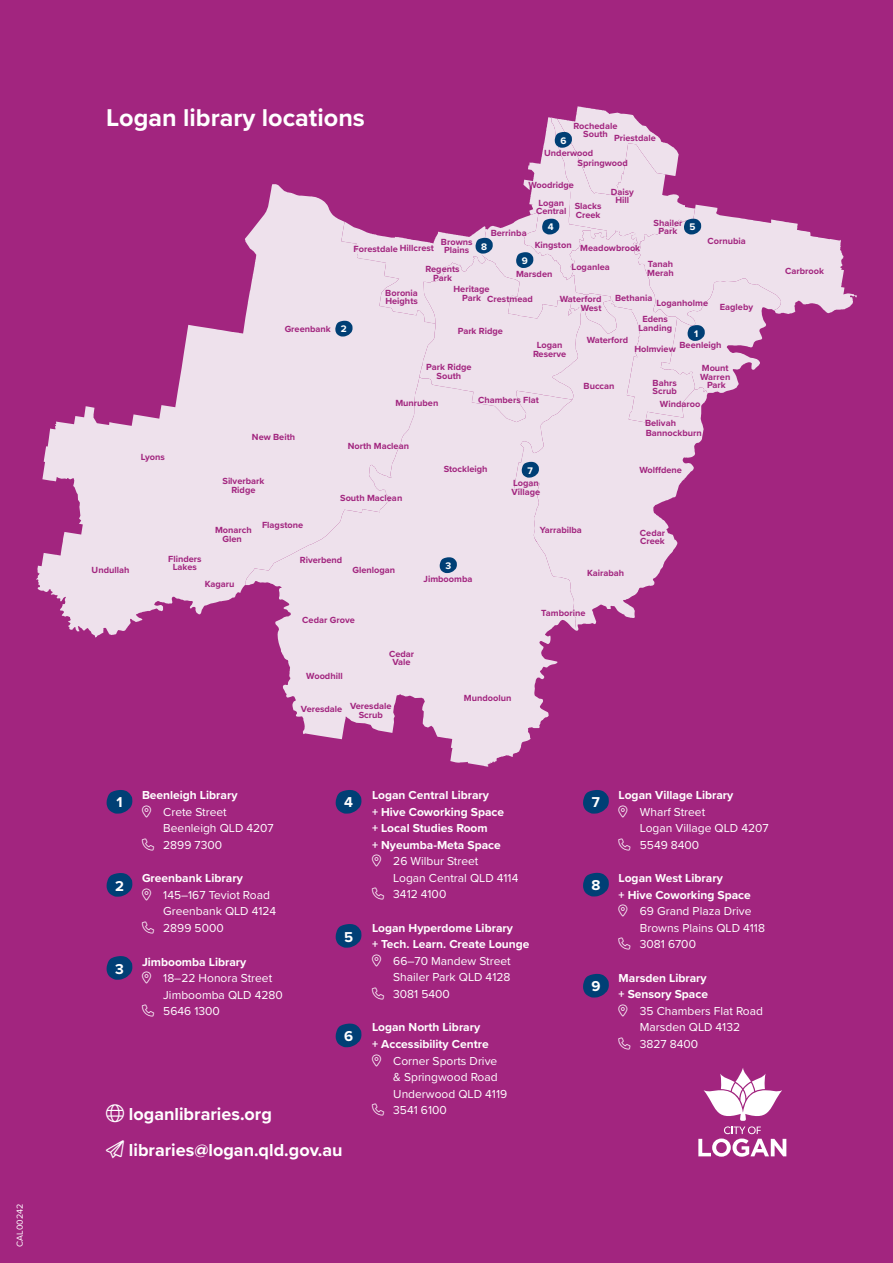
<style>
.page{position:relative;width:893px;height:1263px;background:#a2257f}
.page>*{position:absolute;margin:0;border:0;box-sizing:border-box;transform-origin:0 0}
.t1{font:700 25.2px "Proxima Nova";color:#fff}
.t2{font:700 18px "Proxima Nova";color:#fff}
.t3{font:700 14.85px "Proxima Nova";color:#fff}
.t4{font:12px/16.5px "Proxima Nova";color:#fff}
.t5{font:700 12px "Proxima Nova";color:#fff}
.t6{font:700 9.9px "Proxima Nova";color:#fff}
.t7{font:700 9.15px/8.6px "Proxima Nova";color:#a2257f;text-align:center}
.t8{font:9px "Proxima Nova";color:#fff}
</style>
<div class="page">
<svg style="left:107px;top:790px;width:25px;height:24px"></svg>
<svg style="left:336px;top:790px;width:25px;height:24px"></svg>
<svg style="left:583px;top:790px;width:26px;height:24px"></svg>
<svg style="left:107px;top:873px;width:25px;height:24px"></svg>
<svg style="left:336px;top:924px;width:25px;height:24px"></svg>
<svg style="left:583px;top:873px;width:26px;height:23px"></svg>
<svg style="left:107px;top:956px;width:25px;height:24px"></svg>
<svg style="left:336px;top:1023px;width:25px;height:24px"></svg>
<svg style="left:583px;top:974px;width:26px;height:23px"></svg>
<svg style="left:36px;top:184px;width:299px;height:453px"></svg>
<svg style="left:246px;top:377px;width:330px;height:390px;fill:#eee1ec"></svg>
<svg style="left:335px;top:106px;width:522px;height:518px"></svg>
<svg style="left:698px;top:1068px;width:88px;height:89px"></svg>
<p class="t8" style="left:13px;top:1247px;width:45px;rotate:-90deg">CAL00242</p>
<h2 class="t1" style="left:106px;top:99px;width:260px">Logan library locations</h2>
<p class="t7" style="left:583px;top:119px;width:74px;line-height:12px;text-align:left;text-indent:-10px">Rochedale<br>South Priestdale</p>
<p class="t7" style="left:578px;top:159px;width:52px">Springwood</p>
<p class="t7" style="left:611px;top:187px;width:25px">Daisy<br>Hill</p>
<p class="t6" style="left:560px;top:133px;width:8px">6</p>
<p class="t7" style="left:544px;top:148px;width:50px">Underwood</p>
<p class="t7" style="left:528px;top:181px;width:47px">Woodridge</p>
<p class="t7" style="left:536px;top:198px;width:32px;text-align:left">Logan<br>Central</p>
<p class="t7" style="left:575px;top:202px;width:28px;text-align:left">Slacks<br>Creek</p>
<p class="t7" style="left:653px;top:218px;width:30px">Shailer<br>Park</p>
<p class="t6" style="left:548px;top:220px;width:7px">4</p>
<p class="t6" style="left:690px;top:220px;width:8px">5</p>
<p class="t7" style="left:491px;top:228px;width:37px">Berrinba</p>
<p class="t7" style="left:707px;top:236px;width:40px">Cornubia</p>
<p class="t7" style="left:441px;top:237px;width:33px">Browns<br>Plains</p>
<p class="t7" style="left:572px;top:238px;width:70px;line-height:19.4px;text-align:left;text-indent:-37px">Kingston Meadowbrook<br>Loganlea</p>
<p class="t6" style="left:481px;top:239px;width:7px">8</p>
<p class="t7" style="left:354px;top:244px;width:82px">Forestdale Hillcrest</p>
<p class="t7" style="left:385px;top:288px;width:34px;text-align:left">Boronia<br>Heights</p>
<p class="t6" style="left:522px;top:253px;width:8px">9</p>
<p class="t7" style="left:647px;top:260px;width:28px;text-align:left">Tanah<br>Merah</p>
<p class="t7" style="left:615px;top:293px;width:39px">Bethania</p>
<p class="t7" style="left:656px;top:299px;width:53px">Loganholme</p>
<p class="t7" style="left:426px;top:264px;width:36px">Regents<br>Park</p>
<p class="t7" style="left:516px;top:269px;width:38px">Marsden</p>
<p class="t7" style="left:454px;top:285px;width:38px">Heritage<br>Park</p>
<p class="t7" style="left:458px;top:326px;width:47px">Park Ridge</p>
<p class="t7" style="left:487px;top:295px;width:47px">Crestmead</p>
<p class="t7" style="left:560px;top:295px;width:43px;text-align:right">Waterford<br>West</p>
<p class="t7" style="left:587px;top:335px;width:43px">Waterford</p>
<p class="t7" style="left:533px;top:341px;width:35px">Logan<br>Reserve</p>
<p class="t7" style="left:478px;top:395px;width:62px">Chambers Flat</p>
<p class="t7" style="left:720px;top:303px;width:35px">Eagleby</p>
<p class="t7" style="left:679px;top:341px;width:44px">Beenleigh</p>
<p class="t7" style="left:638px;top:315px;width:35px">Edens<br>Landing</p>
<p class="t7" style="left:634px;top:344px;width:43px">Holmview</p>
<p class="t7" style="left:285px;top:324px;width:48px">Greenbank</p>
<p class="t6" style="left:341px;top:322px;width:7px">2</p>
<p class="t6" style="left:694px;top:326px;width:6px">1</p>
<p class="t7" style="left:426px;top:363px;width:47px">Park Ridge<br>South</p>
<p class="t7" style="left:395px;top:399px;width:45px">Munruben</p>
<p class="t7" style="left:700px;top:364px;width:32px;text-align:left">Mount<br>Warren</p>
<p class="t7" style="left:653px;top:378px;width:26px">Bahrs</p>
<p class="t7" style="left:707px;top:381px;width:20px">Park</p>
<p class="t7" style="left:653px;top:387px;width:26px">Scrub</p>
<p class="t7" style="left:584px;top:382px;width:32px">Buccan</p>
<p class="t7" style="left:645px;top:394px;width:57px;line-height:18.9px;text-align:left;text-indent:15px">Windaroo<br>Belivah</p>
<p class="t7" style="left:92px;top:565px;width:39px">Undullah</p>
<p class="t7" style="left:141px;top:452px;width:26px">Lyons</p>
<p class="t7" style="left:168px;top:554px;width:35px">Flinders<br>Lakes</p>
<p class="t7" style="left:252px;top:433px;width:45px">New Beith</p>
<p class="t7" style="left:222px;top:476px;width:43px">Silverbark<br>Ridge</p>
<p class="t7" style="left:215px;top:526px;width:38px">Monarch<br>Glen</p>
<p class="t7" style="left:262px;top:520px;width:43px">Flagstone</p>
<p class="t7" style="left:348px;top:441px;width:63px">North Maclean</p>
<p class="t7" style="left:340px;top:494px;width:64px">South Maclean</p>
<p class="t7" style="left:300px;top:556px;width:44px">Riverbend</p>
<p class="t7" style="left:353px;top:565px;width:44px">Glenlogan</p>
<p class="t7" style="left:205px;top:580px;width:31px">Kagaru</p>
<p class="t7" style="left:302px;top:615px;width:54px">Cedar Grove</p>
<p class="t7" style="left:444px;top:464px;width:45px">Stockleigh</p>
<p class="t6" style="left:445px;top:558px;width:7px">3</p>
<p class="t7" style="left:424px;top:574px;width:50px">Jimboomba</p>
<p class="t6" style="left:528px;top:463px;width:7px">7</p>
<p class="t7" style="left:512px;top:478px;width:30px;text-align:left">Logan<br>Village</p>
<p class="t7" style="left:540px;top:526px;width:44px">Yarrabilba</p>
<p class="t7" style="left:587px;top:568px;width:39px">Kairabah</p>
<p class="t7" style="left:541px;top:608px;width:46px">Tamborine</p>
<p class="t7" style="left:306px;top:672px;width:38px">Woodhill</p>
<p class="t7" style="left:389px;top:649px;width:27px">Cedar<br>Vale</p>
<p class="t7" style="left:350px;top:701px;width:43px">Veresdale<br>Scrub</p>
<p class="t7" style="left:301px;top:704px;width:43px">Veresdale</p>
<p class="t7" style="left:464px;top:694px;width:49px">Mundoolun</p>
<p class="t7" style="left:646px;top:428px;width:57px">Bannockburn</p>
<p class="t7" style="left:639px;top:466px;width:44px">Wolffdene</p>
<p class="t7" style="left:640px;top:528px;width:27px;text-align:left">Cedar<br>Creek</p>
<p class="t7" style="left:785px;top:266px;width:40px">Carbrook</p>
<p class="t5" style="left:372px;top:786px;width:119px">Logan Central Library</p>
<p class="t5" style="left:372px;top:803px;width:134px">+ Hive Coworking Space</p>
<p class="t5" style="left:372px;top:819px;width:117px">+ Local Studies Room</p>
<p class="t5" style="left:372px;top:836px;width:130px">+ Nyeumba-Meta Space</p>
<p class="t4" style="left:393px;top:853px;width:127px">26 Wilbur Street<br>Logan Central QLD 4114</p>
<p class="t4" style="left:393px;top:886px;width:55px">3412 4100</p>
<p class="t5" style="left:372px;top:919px;width:142px">Logan Hyperdome Library</p>
<p class="t5" style="left:372px;top:935px;width:159px">+ Tech. Learn. Create Lounge</p>
<p class="t4" style="left:393px;top:952px;width:119px">66–70 Mandew Street<br>Shailer Park QLD 4128</p>
<p class="t4" style="left:393px;top:985px;width:58px">3081 5400</p>
<p class="t5" style="left:372px;top:1018px;width:110px">Logan North Library</p>
<p class="t5" style="left:372px;top:1035px;width:118px">+ Accessibility Centre</p>
<p class="t4" style="left:393px;top:1052px;width:115px">Corner Sports Drive &amp; Springwood Road<br>Underwood QLD 4119</p>
<p class="t4" style="left:393px;top:1101px;width:55px">3541 6100</p>
<p class="t5" style="left:142px;top:786px;width:97px">Beenleigh Library</p>
<p class="t4" style="left:163px;top:803px;width:112px">Crete Street<br>Beenleigh QLD 4207</p>
<p class="t4" style="left:163px;top:836px;width:60px">2899 7300</p>
<p class="t5" style="left:142px;top:869px;width:102px">Greenbank Library</p>
<p class="t4" style="left:163px;top:886px;width:115px">145–167 Teviot Road<br>Greenbank QLD 4124</p>
<p class="t4" style="left:163px;top:919px;width:62px">2899 5000</p>
<p class="t5" style="left:142px;top:952px;width:106px">Jimboomba Library</p>
<p class="t4" style="left:163px;top:969px;width:121px">18–22 Honora Street<br>Jimboomba QLD 4280</p>
<p class="t4" style="left:163px;top:1002px;width:58px">5646 1300</p>
<p class="t3" style="left:116px;top:791px;width:8px">1</p>
<p class="t3" style="left:344px;top:791px;width:10px">4</p>
<p class="t3" style="left:592px;top:791px;width:10px">7</p>
<p class="t3" style="left:591px;top:874px;width:10px">8</p>
<p class="t3" style="left:115px;top:874px;width:10px">2</p>
<p class="t3" style="left:344px;top:925px;width:11px">5</p>
<p class="t3" style="left:115px;top:957px;width:10px">3</p>
<p class="t3" style="left:591px;top:975px;width:11px">9</p>
<p class="t3" style="left:344px;top:1025px;width:11px">6</p>
<p class="t2" style="left:129px;top:1100px;width:144px">loganlibraries.org</p>
<p class="t2" style="left:129px;top:1136px;width:215px">libraries@logan.qld.gov.au</p>
<p class="t5" style="left:619px;top:786px;width:116px">Logan Village Library</p>
<p class="t4" style="left:640px;top:803px;width:130px">Wharf Street<br>Logan Village QLD 4207</p>
<p class="t4" style="left:640px;top:836px;width:61px">5549 8400</p>
<p class="t5" style="left:619px;top:869px;width:106px">Logan West Library</p>
<p class="t5" style="left:619px;top:886px;width:134px">+ Hive Coworking Space</p>
<p class="t4" style="left:640px;top:903px;width:127px">69 Grand Plaza Drive<br>Browns Plains QLD 4118</p>
<p class="t4" style="left:640px;top:936px;width:58px">3081 6700</p>
<p class="t5" style="left:619px;top:969px;width:90px">Marsden Library</p>
<p class="t5" style="left:619px;top:985px;width:91px">+ Sensory Space</p>
<p class="t4" style="left:640px;top:1002px;width:125px">35 Chambers Flat Road<br>Marsden QLD 4132</p>
<p class="t4" style="left:640px;top:1035px;width:60px">3827 8400</p>
</div>
